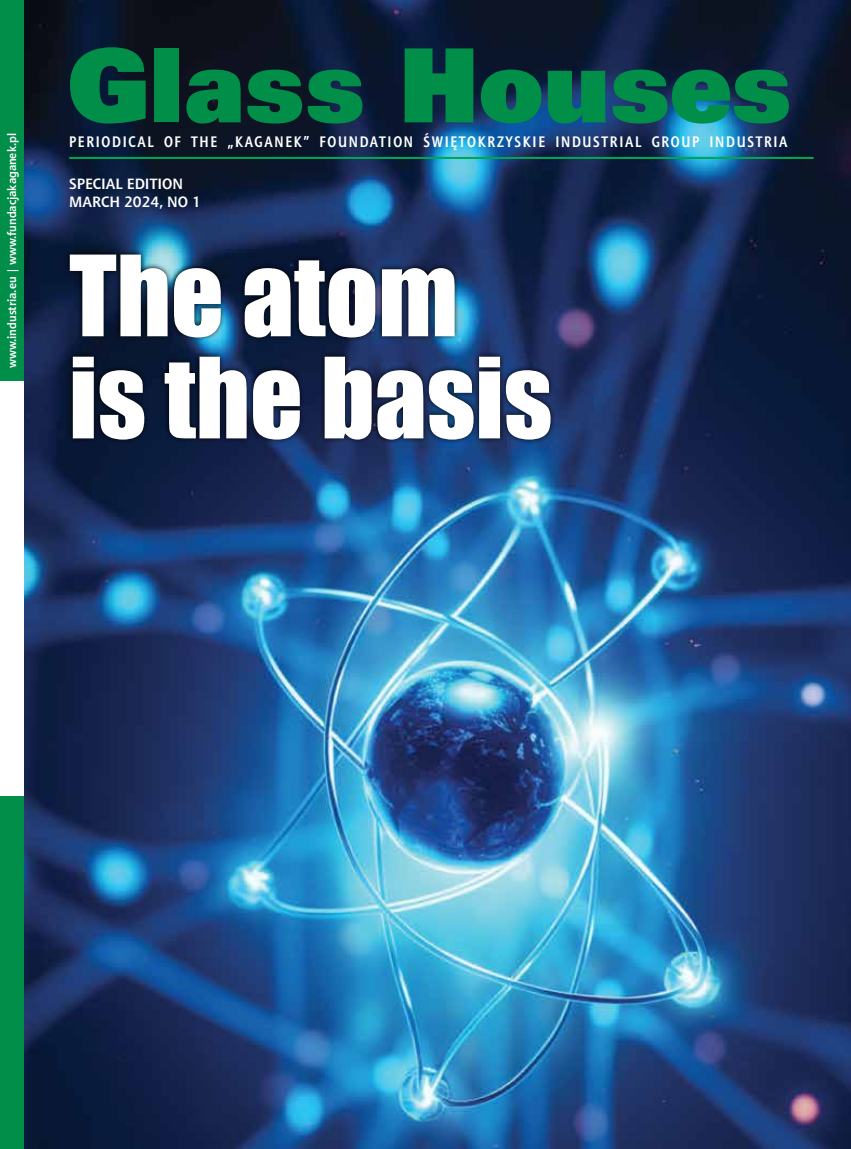
<style>
.page{position:relative;width:851px;height:1149px;background:#fff}
.page>*{position:absolute;margin:0;border:0;box-sizing:border-box;transform-origin:0 0}
.t1{font:103.2px/102px "Impact";color:#fff}
.t2{font:102.6px "Zurich X Blk EU";letter-spacing:-.025em;color:#008e49}
.t3{font:700 15.3px "Aerton Cnd TTEFN";letter-spacing:.105em;color:#fff;scale:1.05 1}
.t4{font:700 15px/18px "Aerton TTEFN";color:#fff}
.t5{font:700 12px "Aerton TTEFN";color:#fff}
</style>
<div class="page">
<div style="left:0;top:796px;width:43px;height:352px;background:#008e49"></div>
<div style="left:0;top:0;width:35px;height:380px;background:#008e49"></div>
<img style="left:24px;top:0;width:826px;height:1148px">
<svg style="left:64px;top:249px;width:492px;height:195px;background:#0d1c34"></svg>
<hr style="left:69px;top:157px;width:744px;height:2px;background:#00a651">
<p class="t5" style="left:5px;top:368px;width:236px;rotate:-90deg">www.industria.eu | www.fundacjakaganek.pl</p>
<h2 class="t2" style="left:67px;top:21px;width:727px">Glass Houses</h2>
<p class="t3" style="left:69px;top:133px;width:685px">PERIODICAL OF THE „KAGANEK” FOUNDATION ŚWIĘTOKRZYSKIE INDUSTRIAL GROUP INDUSTRIA</p>
<p class="t4" style="left:69px;top:175px;width:133px">SPECIAL EDITION<br>MARCH 2024, NO 1</p>
<h1 class="t1" style="left:69px;top:242px;width:484px">The atom is the basis</h1>
</div>
